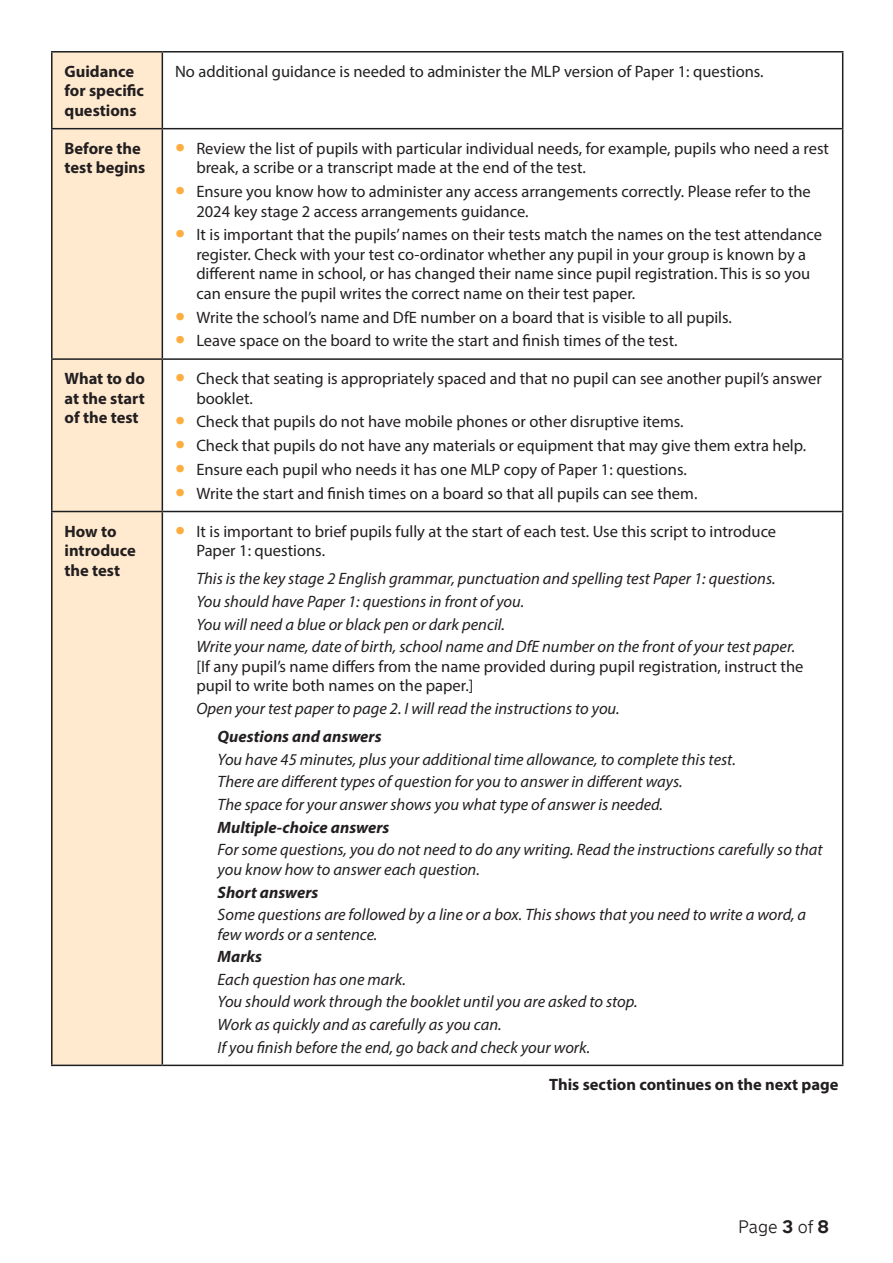
<style>
.page{position:relative;width:893px;height:1263px;background:#fff}
.page>*{position:absolute;margin:0;border:0;box-sizing:border-box;transform-origin:0 0}
.t1{font:300 18px "New Transport";color:#231f20}
.Table_body_indent{font:16.5px/19.5px "Myriad Pro";color:#231f20}
.Table_body_indent-2{font:italic 16.5px/19.5px "Myriad Pro";color:#231f20}
.Table_body{font:700 16.5px/19.5px "Myriad Pro";color:#231f20}
.Table_body-2{font:16.5px "Myriad Pro";color:#231f20}
.Table_body_indent-3{font:italic 700 16.5px "Myriad Pro";color:#231f20}
.Table_body_LEFT{font:700 16.5px "Myriad Pro";color:#231f20}
.s1{font-size:36px;color:#ffad40}
.s2{font-style:italic}
.s3{font-weight:700}
</style>
<div class="page">
<div style="left:53px;top:53px;width:109px;height:1011px;background:#ffead0"></div>
<hr style="left:51px;top:51px;width:111px;height:2px;background:#1d1e1f">
<hr style="left:51px;top:53px;width:2px;height:75px;background:#1d1e1f">
<hr style="left:162px;top:51px;width:681px;height:2px;background:#1d1e1f">
<hr style="left:162px;top:53px;width:1px;height:75px;background:#1d1e1f">
<hr style="left:842px;top:53px;width:1px;height:75px;background:#1d1e1f">
<hr style="left:51px;top:128px;width:111px;height:1px;background:#1d1e1f">
<hr style="left:51px;top:129px;width:2px;height:229px;background:#1d1e1f">
<hr style="left:162px;top:128px;width:681px;height:1px;background:#1d1e1f">
<hr style="left:162px;top:129px;width:1px;height:229px;background:#1d1e1f">
<hr style="left:842px;top:129px;width:1px;height:229px;background:#1d1e1f">
<hr style="left:51px;top:358px;width:111px;height:2px;background:#1d1e1f">
<hr style="left:51px;top:360px;width:2px;height:151px;background:#1d1e1f">
<hr style="left:162px;top:358px;width:681px;height:2px;background:#1d1e1f">
<hr style="left:162px;top:360px;width:1px;height:151px;background:#1d1e1f">
<hr style="left:842px;top:360px;width:1px;height:151px;background:#1d1e1f">
<hr style="left:51px;top:511px;width:111px;height:1px;background:#1d1e1f">
<hr style="left:51px;top:512px;width:2px;height:552px;background:#1d1e1f">
<hr style="left:162px;top:511px;width:681px;height:1px;background:#1d1e1f">
<hr style="left:162px;top:512px;width:1px;height:552px;background:#1d1e1f">
<hr style="left:842px;top:512px;width:1px;height:552px;background:#1d1e1f">
<hr style="left:51px;top:1064px;width:111px;height:2px;background:#1d1e1f">
<hr style="left:162px;top:1064px;width:681px;height:2px;background:#1d1e1f">
<p class="Table_body" style="left:65px;top:61px;width:81px">Guidance for specific questions</p>
<p class="Table_body-2" style="left:175px;top:61px;width:590px">No additional guidance is needed to administer the MLP version of Paper 1: questions.</p>
<p class="Table_body" style="left:65px;top:138px;width:82px">Before the test begins</p>
<p class="Table_body_indent" style="left:196px;top:138px;width:634px;text-indent:-21px"><span class="s1">•</span> Review the list of pupils with particular individual needs, for example, pupils who need a rest break, a scribe or a transcript made at the end of the test.</p>
<p class="Table_body_indent" style="left:196px;top:182px;width:616px;text-indent:-21px"><span class="s1">•</span> Ensure you know how to administer any access arrangements correctly. Please refer to the<br>2024 key stage 2 access arrangements guidance.</p>
<p class="Table_body_indent" style="left:196px;top:225px;width:627px;text-indent:-21px"><span class="s1">•</span> It is important that the pupils’ names on their tests match the names on the test attendance register. Check with your test co-ordinator whether any pupil in your group is known by a different name in school, or has changed their name since pupil registration. This is so you can ensure the pupil writes the correct name on their test paper.</p>
<p class="Table_body_indent" style="left:175px;top:307px;width:558px"><span class="s1">•</span> Write the school’s name and DfE number on a board that is visible to all pupils.</p>
<p class="Table_body_indent" style="left:175px;top:331px;width:504px"><span class="s1">•</span> Leave space on the board to write the start and finish times of the test.</p>
<p class="Table_body" style="left:65px;top:368px;width:82px;text-align:justify">What to do at the start of the test</p>
<p class="Table_body_indent" style="left:196px;top:369px;width:627px;text-indent:-21px"><span class="s1">•</span> Check that seating is appropriately spaced and that no pupil can see another pupil’s answer booklet.</p>
<p class="Table_body_indent" style="left:175px;top:412px;width:510px"><span class="s1">•</span> Check that pupils do not have mobile phones or other disruptive items.</p>
<p class="Table_body_indent" style="left:175px;top:436px;width:633px"><span class="s1">•</span> Check that pupils do not have any materials or equipment that may give them extra help.</p>
<p class="Table_body_indent" style="left:175px;top:459px;width:513px"><span class="s1">•</span> Ensure each pupil who needs it has one MLP copy of Paper 1: questions.</p>
<p class="Table_body_indent" style="left:175px;top:483px;width:524px"><span class="s1">•</span> Write the start and finish times on a board so that all pupils can see them.</p>
<p class="Table_body" style="left:65px;top:521px;width:73px">How to introduce the test</p>
<p class="Table_body_indent" style="left:196px;top:521px;width:581px;text-indent:-21px"><span class="s1">•</span> It is important to brief pupils fully at the start of each test. Use this script to introduce<br>Paper 1: questions.</p>
<p class="Table_body_indent-2" style="left:196px;top:569px;width:581px">This is the key stage 2 English grammar, punctuation and spelling test Paper 1: questions.</p>
<p class="Table_body_indent-2" style="left:196px;top:591px;width:329px">You should have Paper 1: questions in front of you.</p>
<p class="Table_body_indent-2" style="left:196px;top:614px;width:310px">You will need a blue or black pen or dark pencil.</p>
<p class="Table_body_indent" style="left:196px;top:637px;width:609px"><span class="s2">Write your name, date of birth, school name and DfE number on the front of your test paper. </span>[If any pupil’s name differs from the name provided during pupil registration, instruct the pupil to write both names on the paper.]</p>
<p class="Table_body_indent-2" style="left:196px;top:698px;width:425px">Open your test paper to page 2. I will read the instructions to you.</p>
<p class="Table_body_indent-3" style="left:218px;top:726px;width:165px">Questions and answers</p>
<p class="Table_body_indent-2" style="left:218px;top:749px;width:520px">You have 45 minutes, plus your additional time allowance, to complete this test.</p>
<p class="Table_body_indent-2" style="left:218px;top:772px;width:466px">There are different types of question for you to answer in different ways.</p>
<p class="Table_body_indent-2" style="left:218px;top:794px;width:447px">The space for your answer shows you what type of answer is needed.</p>
<p class="Table_body_indent-3" style="left:218px;top:816px;width:173px">Multiple-choice answers</p>
<p class="Table_body_indent-2" style="left:218px;top:840px;width:607px">For some questions, you do not need to do any writing. Read the instructions carefully so that you know how to answer each question.</p>
<p class="Table_body_indent-3" style="left:218px;top:881px;width:102px">Short answers</p>
<p class="Table_body_indent-2" style="left:218px;top:905px;width:590px">Some questions are followed by a line or a box. This shows that you need to write a word, a few words or a sentence.</p>
<p class="Table_body_indent-3" style="left:218px;top:946px;width:46px">Marks</p>
<p class="Table_body_indent-2" style="left:218px;top:969px;width:190px">Each question has one mark.</p>
<p class="Table_body_indent-2" style="left:218px;top:992px;width:422px">You should work through the booklet until you are asked to stop.</p>
<p class="Table_body_indent-2" style="left:218px;top:1014px;width:285px">Work as quickly and as carefully as you can.</p>
<p class="Table_body_indent-2" style="left:218px;top:1037px;width:374px">If you finish before the end, go back and check your work.</p>
<p class="Table_body_LEFT" style="left:549px;top:1074px;width:291px">This section continues on the next page</p>
<p class="t1" style="left:738px;top:1216px;width:92px">Page <span class="s3">3</span> of <span class="s3">8</span></p>
</div>
